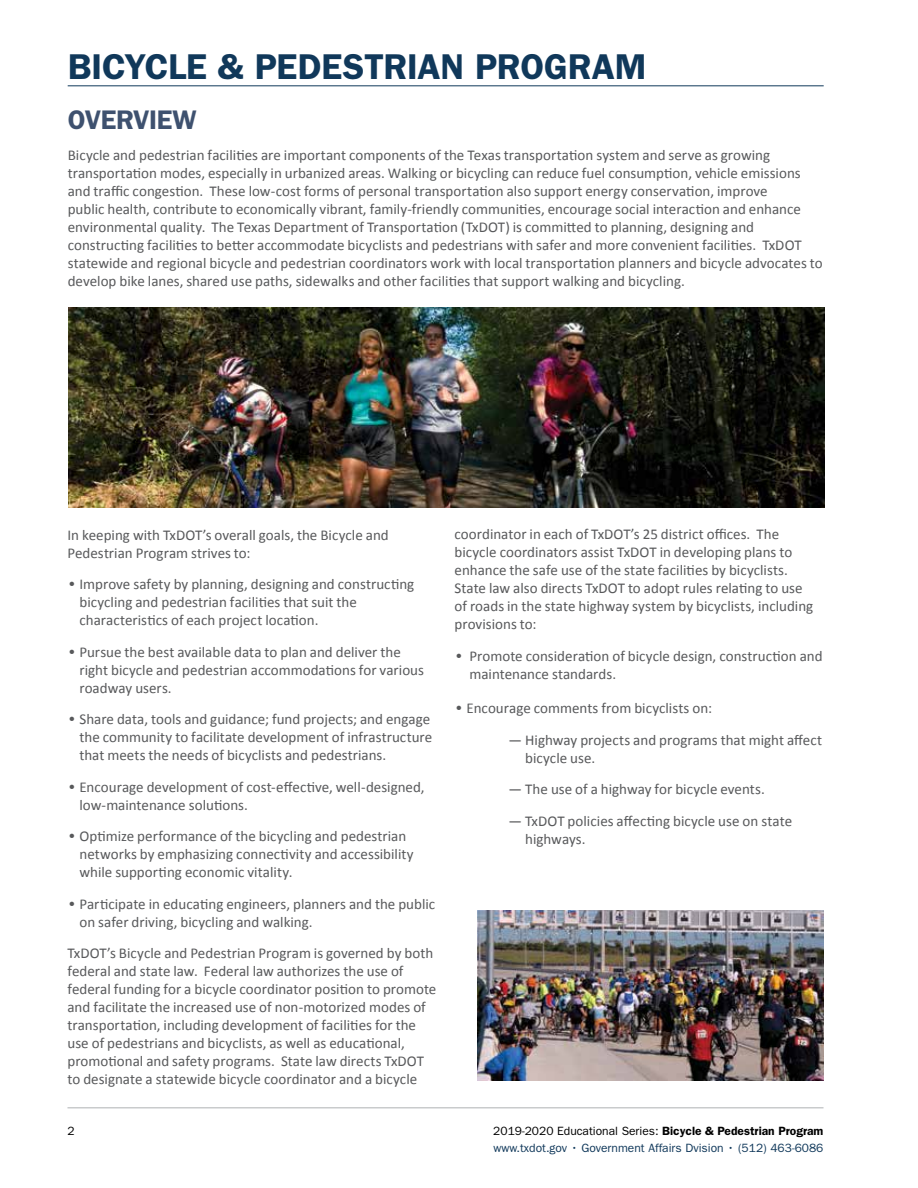
<style>
.page{position:relative;width:918px;height:1188px;background:#fff}
.page>*{position:absolute;margin:0;border:0;box-sizing:border-box;transform-origin:0 0}
.t1{font:600 36px "ITC Franklin Gothic Std";letter-spacing:-.005em;color:#10385a}
.t2{font:600 27px "ITC Franklin Gothic Std";letter-spacing:-.01em;color:#3e516f}
.t3{font:15px/18px "Calibri";color:#58595b}
.t4{font:12px/16.5px "ITC Franklin Gothic Std";color:#10385a}
.t5{font:12px "ITC Franklin Gothic Std";color:#000}
.s1{font-family:"ITC Franklin Gothic Std";font-weight:600}
.s2{color:#000}
.s3{font-weight:600;color:#000}
</style>
<div class="page">
<hr style="left:68px;top:1107px;width:756px;height:1px;background:#c9cbcc">
<hr style="left:68px;top:85px;width:756px;height:1px;background:#10385a">
<img style="left:69px;top:308px;width:756px;height:200px">
<img style="left:477px;top:910px;width:347px;height:170px">
<h1 class="t1" style="left:68px;top:45px;width:580px">BICYCLE &amp; PEDESTRIAN PROGRAM</h1>
<h2 class="t2" style="left:68px;top:103px;width:130px">OVERVIEW</h2>
<p class="t3" style="left:68px;top:146px;width:757px">Bicycle and pedestrian facilities are important components of the Texas transportation system and serve as growing transportation modes, especially in urbanized areas. Walking or bicycling can reduce fuel consumption, vehicle emissions and traffic congestion. These low-cost forms of personal transportation also support energy conservation, improve<br>public health, contribute to economically vibrant, family-friendly communities, encourage social interaction and enhance environmental quality. The Texas Department of Transportation (TxDOT) is committed to planning, designing and constructing facilities to better accommodate bicyclists and pedestrians with safer and more convenient facilities. TxDOT statewide and regional bicycle and pedestrian coordinators work with local transportation planners and bicycle advocates to develop bike lanes, shared use paths, sidewalks and other facilities that support walking and bicycling.</p>
<p class="t3" style="left:67px;top:526px;width:323px">In keeping with TxDOT’s overall goals, the Bicycle and<br>Pedestrian Program strives to:</p>
<p class="t3" style="left:79px;top:575px;width:336px;text-indent:-12px"><span class="s1">•</span> Improve safety by planning, designing and constructing bicycling and pedestrian facilities that suit the characteristics of each project location.</p>
<p class="t3" style="left:79px;top:643px;width:346px;text-indent:-12px"><span class="s1">•</span> Pursue the best available data to plan and deliver the right bicycle and pedestrian accommodations for various roadway users.</p>
<p class="t3" style="left:79px;top:710px;width:354px;text-indent:-12px"><span class="s1">•</span> Share data, tools and guidance; fund projects; and engage the community to facilitate development of infrastructure that meets the needs of bicyclists and pedestrians.</p>
<p class="t3" style="left:79px;top:778px;width:347px;text-indent:-12px"><span class="s1">•</span> Encourage development of cost-effective, well-designed, low-maintenance solutions.</p>
<p class="t3" style="left:79px;top:827px;width:336px;text-indent:-12px"><span class="s1">•</span> Optimize performance of the bicycling and pedestrian networks by emphasizing connectivity and accessibility while supporting economic vitality.</p>
<p class="t3" style="left:79px;top:895px;width:357px;text-indent:-12px"><span class="s1">•</span> Participate in educating engineers, planners and the public on safer driving, bicycling and walking.</p>
<p class="t3" style="left:67px;top:944px;width:370px">TxDOT’s Bicycle and Pedestrian Program is governed by both federal and state law. Federal law authorizes the use of federal funding for a bicycle coordinator position to promote and facilitate the increased use of non-motorized modes of transportation, including development of facilities for the use of pedestrians and bicyclists, as well as educational, promotional and safety programs. State law directs TxDOT to designate a statewide bicycle coordinator and a bicycle</p>
<p class="t3" style="left:455px;top:525px;width:360px">coordinator in each of TxDOT’s 25 district offices. The bicycle coordinators assist TxDOT in developing plans to enhance the safe use of the state facilities by bicyclists.<br>State law also directs TxDOT to adopt rules relating to use of roads in the state highway system by bicyclists, including provisions to:</p>
<p class="t3" style="left:470px;top:647px;width:355px;text-indent:-15px"><span class="s1">•</span> Promote consideration of bicycle design, construction and maintenance standards.</p>
<p class="t3" style="left:455px;top:699px;width:259px"><span class="s1">•</span> Encourage comments from bicyclists on:</p>
<p class="t3" style="left:525px;top:731px;width:299px;text-indent:-17px">— Highway projects and programs that might affect bicycle use.</p>
<p class="t3" style="left:509px;top:780px;width:258px">— The use of a highway for bicycle events.</p>
<p class="t3" style="left:525px;top:812px;width:269px;text-indent:-17px">— TxDOT policies affecting bicycle use on state highways.</p>
<p class="t5" style="left:68px;top:1125px;width:9px">2</p>
<p class="t4" style="left:493px;top:1123px;width:332px"><span class="s2">2019-2020 Educational Series:</span> <span class="s3">Bicycle &amp; Pedestrian Program </span>www.txdot.gov • Government Affairs Dvision • (512) 463-6086</p>
</div>
